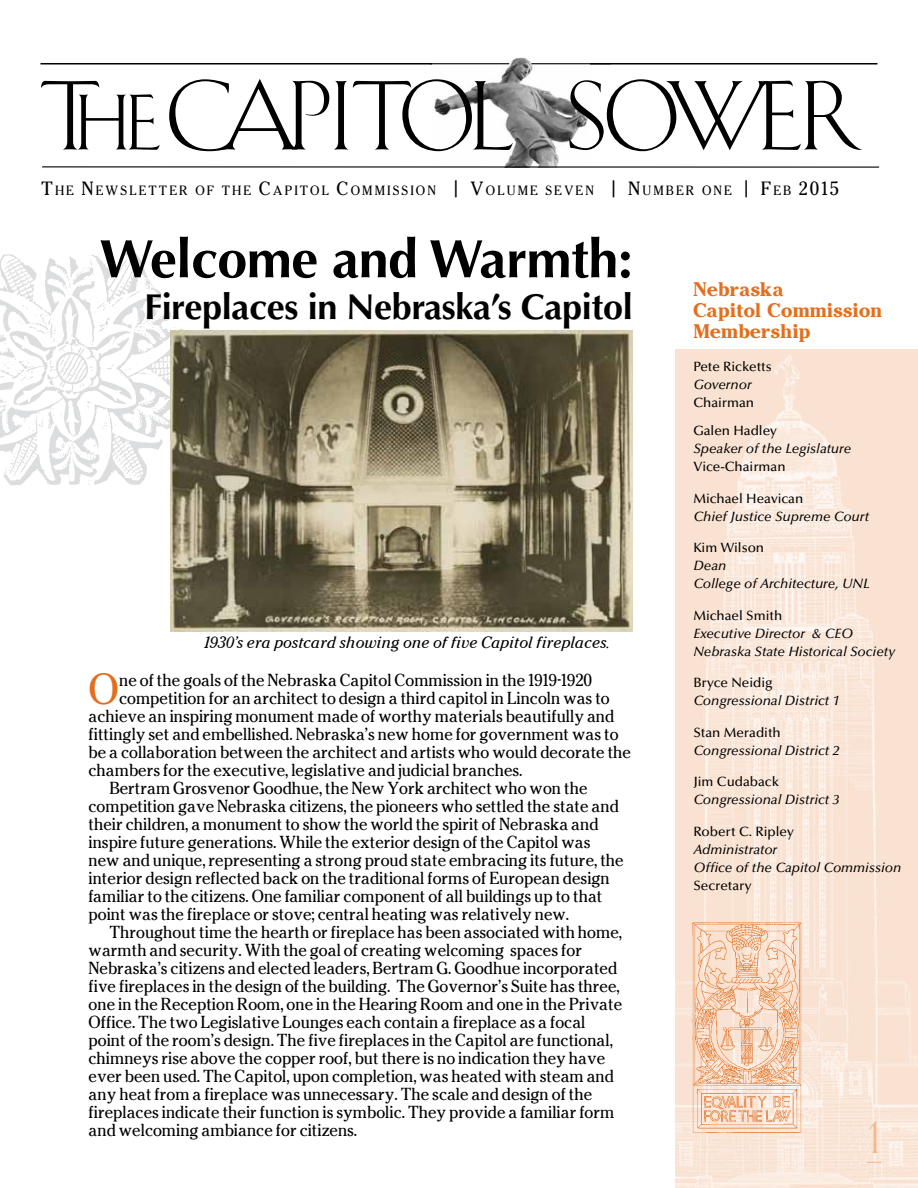
<style>
.page{position:relative;width:918px;height:1188px;background:#fff}
.page>*{position:absolute;margin:0;border:0;box-sizing:border-box;transform-origin:0 0}
.t1{font:700 54px "Optima LT Std";letter-spacing:-.01em;color:#000}
.t2{font:45px "Shango";color:#f1b78f}
.t3{font:37.5px "Cheltenham";color:#e36f1e}
.t4{font:700 36px "Optima LT Std";letter-spacing:-.01em;color:#000}
.t5{font:700 18px/21px "Cheltenham";letter-spacing:-.01em;color:#e36f1e}
.t6{font:15px "Cheltenham";color:#000}
.t7{font:italic 15px "Cheltenham";color:#000}
.t8{font:italic 500 13.5px/18px "Optima LT Std";color:#000}
.t9{font:500 13.5px/28.5px "Optima LT Std";color:#000}
.t10{font:11.55px "Cheltenham";letter-spacing:.185em;color:#000}
.s1{font-size:16.5px}
</style>
<div class="page">
<img style="left:0;top:253px;width:183px;height:243px">
<hr style="left:40px;top:63px;width:838px;height:1px;background:#000">
<img style="left:675px;top:349px;width:243px;height:839px">
<img style="left:690px;top:920px;width:113px;height:214px">
<svg style="left:867px;top:1162px;width:15px;height:1px"></svg>
<img style="left:171px;top:330px;width:461px;height:301px">
<img style="left:433px;top:57px;width:157px;height:109px">
<svg style="left:41px;top:81px;width:119px;height:69px"></svg>
<svg style="left:169px;top:79px;width:344px;height:73px"></svg>
<svg style="left:569px;top:79px;width:293px;height:73px"></svg>
<hr style="left:42px;top:166px;width:837px;height:2px;background:#000">
<hr style="left:430px;top:63px;width:79px;height:1px;background:#000">
<hr style="left:531px;top:63px;width:80px;height:1px;background:#000">
<p class="t10" style="left:41px;top:182px;width:799px"><span class="s1">T</span>HE <span class="s1">N</span>EWSLETT ER OF THE <span class="s1">C</span>APITOL <span class="s1">C</span>OMMISSION <span class="s1">| V</span>OLUME SEVEN <span class="s1">| N</span>UMBER ONE <span class="s1">| F</span>EB <span class="s1">2015</span></p>
<h1 class="t1" style="left:99px;top:227px;width:535px">Welcome and Warmth:</h1>
<h3 class="t4" style="left:144px;top:286px;width:490px">Fireplaces in Nebraska’s Capitol</h3>
<p class="t5" style="left:693px;top:279px;width:191px">Nebraska<br>Capitol Commission<br>Membership</p>
<p class="t7" style="left:203px;top:633px;width:407px">1930’s era postcard showing one of five Capitol fireplaces.</p>
<h3 class="t3" style="left:89px;top:663px;width:32px">O</h3>
<p class="t6" style="left:119px;top:670px;width:475px">ne of the goals of the Nebraska Capitol Commission in the 1919-1920</p>
<p class="t6" style="left:119px;top:688px;width:492px">competition for an architect to design a third capitol in Lincoln was to</p>
<p class="t6" style="left:89px;top:706px;width:527px">achieve an inspiring monument made of worthy materials beautifully and</p>
<p class="t6" style="left:89px;top:724px;width:532px">fittingly set and embellished. Nebraska’s new home for government was to</p>
<p class="t6" style="left:89px;top:742px;width:544px">be a collaboration between the architect and artists who would decorate the</p>
<p class="t6" style="left:89px;top:760px;width:435px">chambers for the executive, legislative and judicial branches.</p>
<p class="t6" style="left:109px;top:778px;width:480px">Bertram Grosvenor Goodhue, the New York architect who won the</p>
<p class="t6" style="left:89px;top:796px;width:532px">competition gave Nebraska citizens, the pioneers who settled the state and</p>
<p class="t6" style="left:89px;top:814px;width:512px">their children, a monument to show the world the spirit of Nebraska and</p>
<p class="t6" style="left:89px;top:832px;width:503px">inspire future generations. While the exterior design of the Capitol was</p>
<p class="t6" style="left:89px;top:850px;width:537px">new and unique, representing a strong proud state embracing its future, the</p>
<p class="t6" style="left:89px;top:868px;width:523px">interior design reflected back on the traditional forms of European design</p>
<p class="t6" style="left:89px;top:886px;width:515px">familiar to the citizens. One familiar component of all buildings up to that</p>
<p class="t6" style="left:89px;top:904px;width:482px">point was the fireplace or stove; central heating was relatively new.</p>
<p class="t6" style="left:109px;top:922px;width:514px">Throughout time the hearth or fireplace has been associated with home,</p>
<p class="t6" style="left:89px;top:940px;width:495px">warmth and security. With the goal of creating welcoming spaces for</p>
<p class="t6" style="left:89px;top:958px;width:530px">Nebraska’s citizens and elected leaders, Bertram G. Goodhue incorporated</p>
<p class="t6" style="left:89px;top:976px;width:533px">five fireplaces in the design of the building. The Governor’s Suite has three,</p>
<p class="t6" style="left:89px;top:994px;width:535px">one in the Reception Room, one in the Hearing Room and one in the Private</p>
<p class="t6" style="left:89px;top:1012px;width:498px">Office. The two Legislative Lounges each contain a fireplace as a focal</p>
<p class="t6" style="left:89px;top:1030px;width:526px">point of the room’s design. The five fireplaces in the Capitol are functional,</p>
<p class="t6" style="left:89px;top:1048px;width:518px">chimneys rise above the copper roof, but there is no indication they have</p>
<p class="t6" style="left:89px;top:1066px;width:527px">ever been used. The Capitol, upon completion, was heated with steam and</p>
<p class="t6" style="left:89px;top:1084px;width:505px">any heat from a fireplace was unnecessary. The scale and design of the</p>
<p class="t6" style="left:89px;top:1102px;width:527px">fireplaces indicate their function is symbolic. They provide a familiar form</p>
<p class="t6" style="left:89px;top:1120px;width:270px">and welcoming ambiance for citizens.</p>
<p class="t9" style="left:693px;top:352px;width:80px">Pete Ricketts</p>
<p class="t8" style="left:693px;top:375px;width:60px">Governor</p>
<p class="t9" style="left:693px;top:388px;width:85px">Chairman<br>Galen Hadley</p>
<p class="t8" style="left:693px;top:440px;width:159px">Speaker of the Legislature</p>
<p class="t9" style="left:693px;top:453px;width:94px">Vice-Chairman</p>
<p class="t9" style="left:693px;top:484px;width:111px">Michael Heavican</p>
<p class="t8" style="left:693px;top:507px;width:177px">Chief Justice Supreme Court</p>
<p class="t9" style="left:693px;top:534px;width:72px">Kim Wilson</p>
<p class="t8" style="left:693px;top:557px;width:178px">Dean<br>College of Architecture, UNL</p>
<p class="t9" style="left:693px;top:601px;width:90px">Michael Smith</p>
<p class="t8" style="left:693px;top:624px;width:204px">Executive Director &amp; CEO<br>Nebraska State Historical Society</p>
<p class="t9" style="left:693px;top:669px;width:81px">Bryce Neidig</p>
<p class="t8" style="left:693px;top:692px;width:148px">Congressional District 1</p>
<p class="t9" style="left:693px;top:718px;width:89px">Stan Meradith</p>
<p class="t8" style="left:693px;top:741px;width:148px">Congressional District 2</p>
<p class="t9" style="left:693px;top:768px;width:87px">Jim Cudaback</p>
<p class="t8" style="left:693px;top:791px;width:148px">Congressional District 3</p>
<p class="t9" style="left:693px;top:817px;width:102px">Robert C. Ripley</p>
<p class="t8" style="left:693px;top:840px;width:209px">Administrator<br>Office of the Capitol Commission</p>
<p class="t9" style="left:693px;top:871px;width:60px">Secretary</p>
<h2 class="t2" style="left:867px;top:1111px;width:16px">1</h2>
</div>
